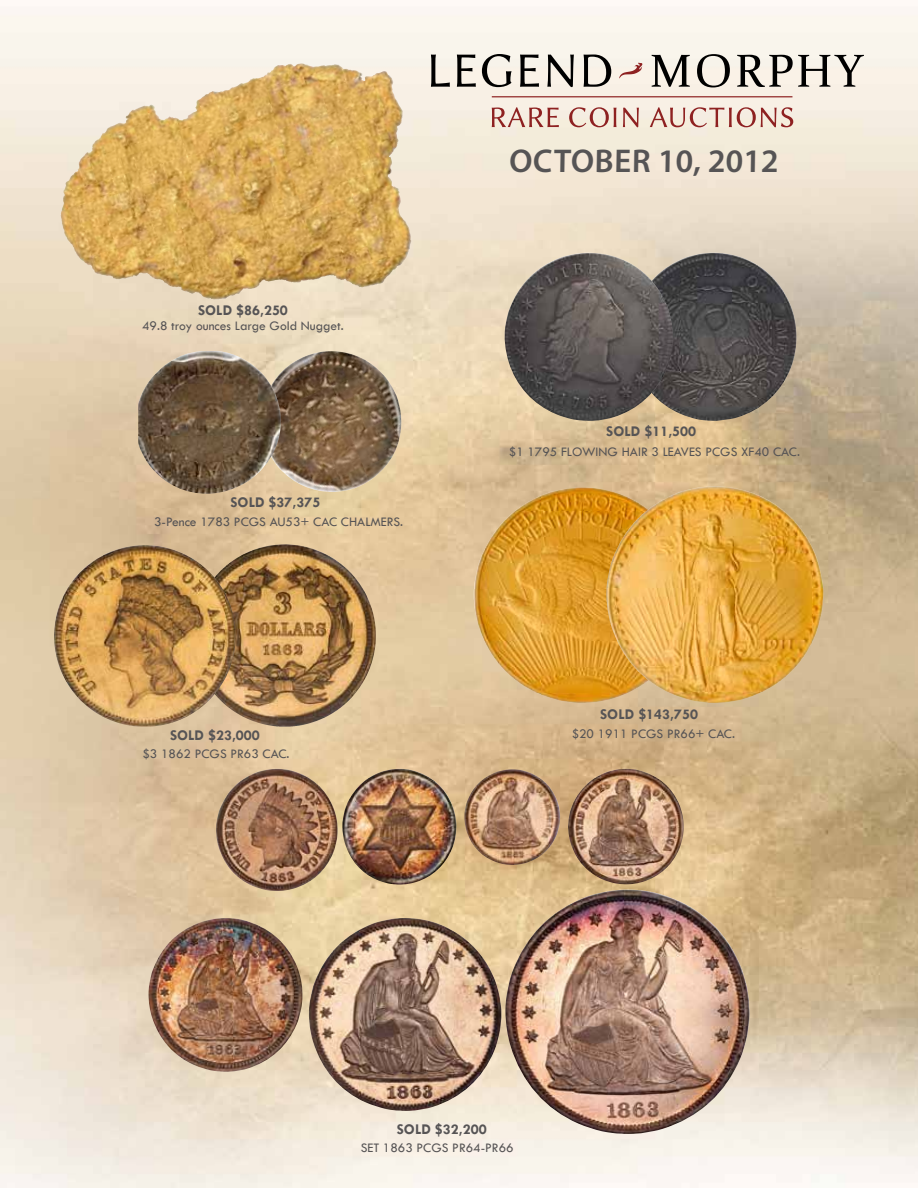
<style>
.page{position:relative;width:918px;height:1188px;background:#fff}
.page>*{position:absolute;margin:0;border:0;box-sizing:border-box;transform-origin:0 0}
.t1{font:600 33px "Myriad Pro";color:#565455}
.t2{font:700 15px "Tw Cen";color:#565455}
.t3{font:13.5px "Tw Cen";color:#565455}
</style>
<div class="page">
<img style="left:0;top:6px;width:918px;height:1182px">
<img style="left:215px;top:769px;width:123px;height:122px">
<img style="left:342px;top:769px;width:115px;height:116px">
<img style="left:464px;top:769px;width:96px;height:96px">
<img style="left:568px;top:769px;width:116px;height:115px">
<img style="left:148px;top:918px;width:154px;height:154px">
<img style="left:307px;top:918px;width:195px;height:193px">
<img style="left:505px;top:890px;width:245px;height:244px">
<img style="left:102px;top:64px;width:197px;height:71px">
<img style="left:283px;top:351px;width:118px;height:141px">
<img style="left:138px;top:351px;width:145px;height:143px">
<img style="left:673px;top:253px;width:123px;height:168px">
<img style="left:503px;top:253px;width:170px;height:168px">
<img style="left:194px;top:544px;width:182px;height:183px">
<img style="left:54px;top:545px;width:182px;height:182px">
<img style="left:474px;top:487px;width:131px;height:216px">
<img style="left:605px;top:486px;width:219px;height:217px">
<svg style="left:492px;top:107px;width:301px;height:20px;background:#dbbbb1"></svg>
<hr style="left:492px;top:96px;width:300px;height:1px;background:#8e2121">
<svg style="left:431px;top:54px;width:433px;height:33px;background:#b9b4ac"></svg>
<p class="t2" style="left:198px;top:302px;width:91px">SOLD $86,250</p>
<p class="t3" style="left:142px;top:317px;width:203px">49.8 troy ounces Large Gold Nugget.</p>
<p class="t2" style="left:230px;top:493px;width:91px">SOLD $37,375</p>
<p class="t3" style="left:154px;top:513px;width:250px">3-Pence 1783 PCGS AU53+ CAC CHALMERS.</p>
<p class="t2" style="left:170px;top:727px;width:91px">SOLD $23,000</p>
<p class="t3" style="left:143px;top:746px;width:148px">$3 1862 PCGS PR63 CAC.</p>
<h1 class="t1" style="left:509px;top:140px;width:272px">OCTOBER 10, 2012</h1>
<p class="t2" style="left:606px;top:422px;width:91px">SOLD $11,500</p>
<p class="t3" style="left:509px;top:444px;width:293px">$1 1795 FLOWING HAIR 3 LEAVES PCGS XF40 CAC.</p>
<p class="t2" style="left:600px;top:705px;width:99px">SOLD $143,750</p>
<p class="t3" style="left:572px;top:726px;width:165px">$20 1911 PCGS PR66+ CAC.</p>
<p class="t2" style="left:397px;top:1120px;width:91px">SOLD $32,200</p>
<p class="t3" style="left:361px;top:1140px;width:154px">SET 1863 PCGS PR64-PR66</p>
</div>
